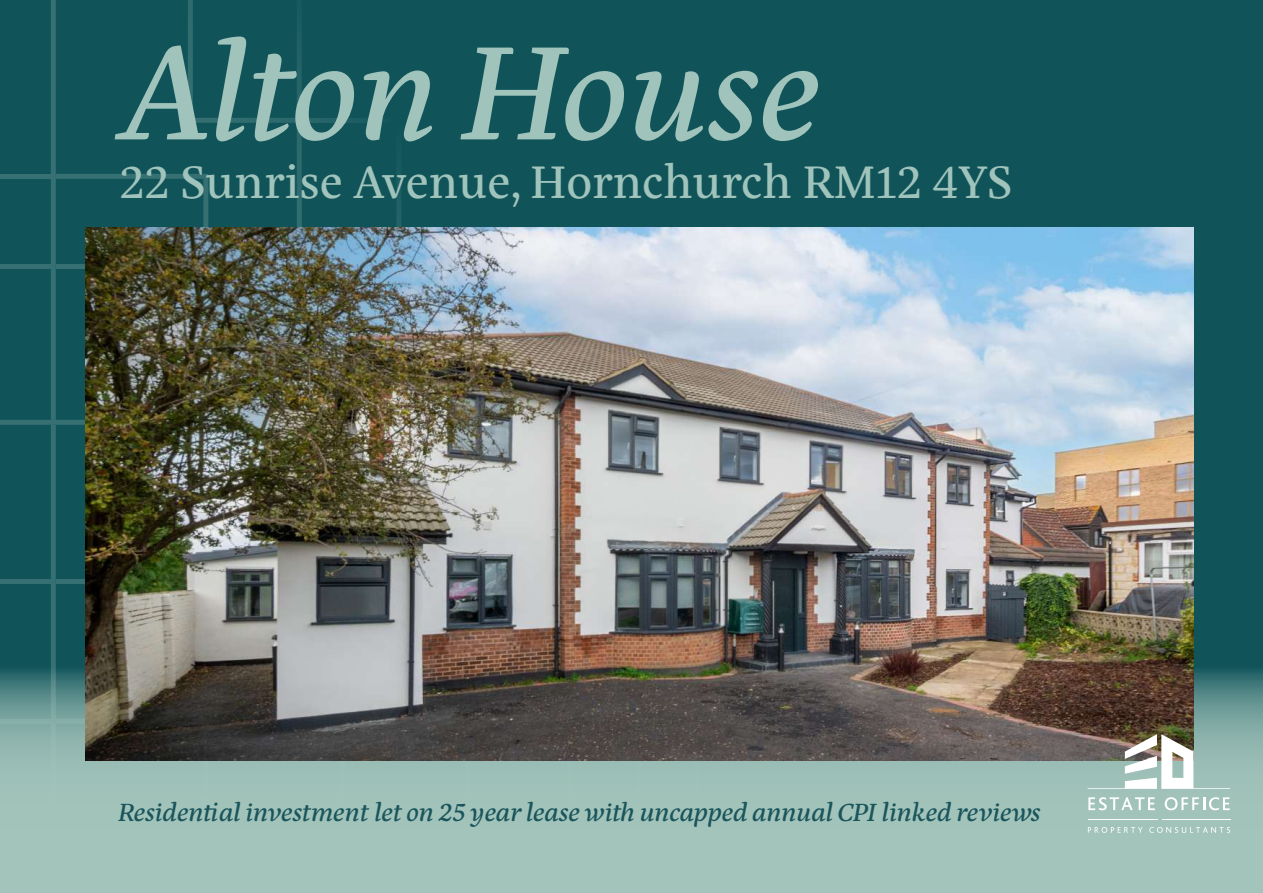
<style>
.page{position:relative;width:1263px;height:893px;background:#10545a}
.page>*{position:absolute;margin:0;border:0;box-sizing:border-box;transform-origin:0 0}
.t1{font:italic 136.35px "Eskorte Latin";color:#a0c3bb}
.t2{font:46.35px "Eskorte Latin";color:#a0c3bb}
.t3{font:italic 25.5px "Eskorte Latin";color:#1b555c}
</style>
<div class="page">
<svg style="left:0;top:0;width:302px;height:425px"></svg>
<div style="left:0;top:668px;width:1263px;height:225px;background:#a3c4bb"></div>
<img style="left:85px;top:227px;width:1108px;height:533px">
<svg style="left:1088px;top:827px;width:54px;height:6px"></svg>
<svg style="left:1149px;top:827px;width:81px;height:6px"></svg>
<svg style="left:1088px;top:797px;width:67px;height:13px"></svg>
<svg style="left:1165px;top:797px;width:65px;height:13px"></svg>
<hr style="left:1087px;top:819px;width:70px;height:1px;background:#fff">
<hr style="left:1162px;top:819px;width:68px;height:1px;background:#fff">
<img style="left:1087px;top:734px;width:143px;height:55px">
<h1 class="t1" style="left:120px;top:-9px;width:703px">Alton House</h1>
<h2 class="t2" style="left:120px;top:154px;width:893px">22 Sunrise Avenue, Hornchurch RM12 4YS</h2>
<p class="t3" style="left:119px;top:793px;width:923px">Residential investment let on 25 year lease with uncapped annual CPI linked reviews</p>
</div>
